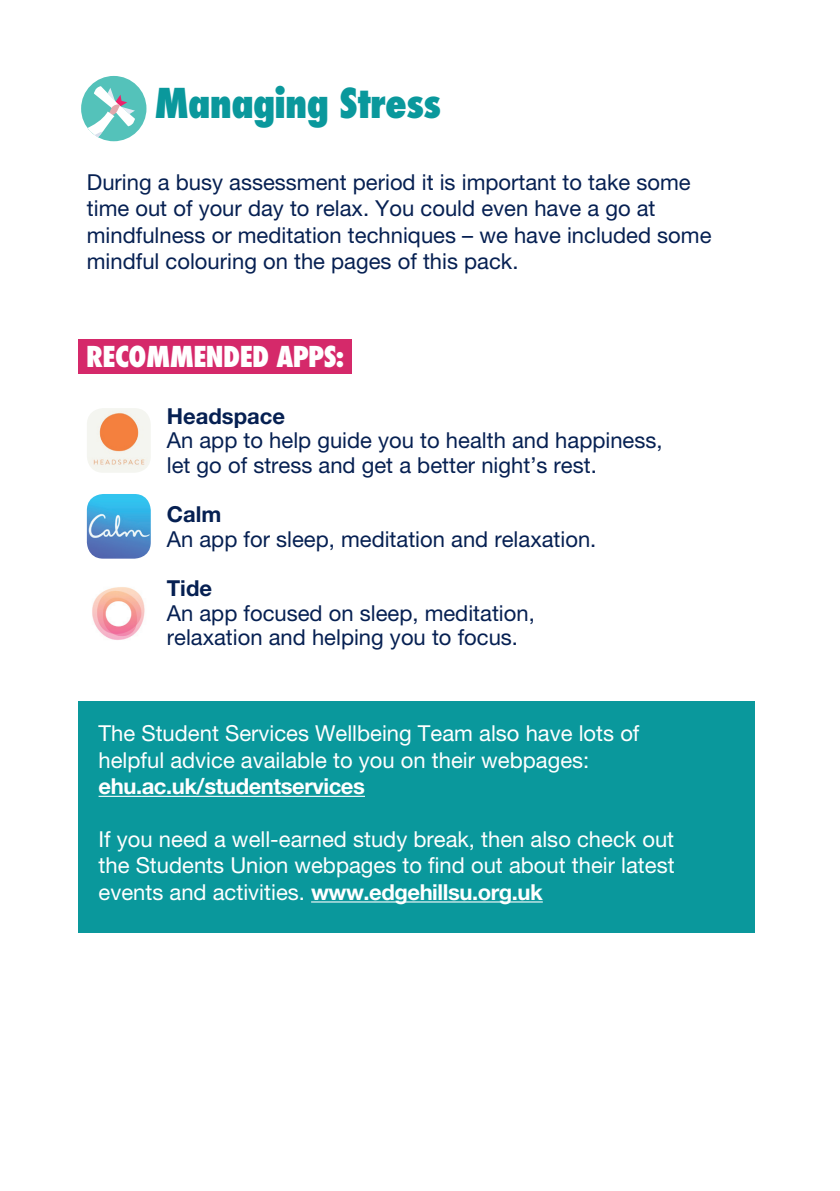
<style>
.page{position:relative;width:840px;height:1191px;background:#fff}
.page>*{position:absolute;margin:0;border:0;box-sizing:border-box;transform-origin:0 0}
.t1{font:800 condensed 40px "Futura";letter-spacing:-.02em;color:#0a989c}
.t2{font:800 condensed 28px "Futura";letter-spacing:-.02em;color:#fff}
.t3{font:22px/26.4px "Helvetica Neue LT Pro";color:#062052}
.t4{font:22px/26.4px "Helvetica Neue LT Pro";color:#fff}
.t5{font:700 22px "Helvetica Neue LT Pro";color:#062052}
.s1{font-weight:700}
</style>
<div class="page">
<div style="left:79px;top:701px;width:675px;height:231px;background:#0a989c"></div>
<div style="left:79px;top:339px;width:272px;height:35px;background:#d5296a"></div>
<img style="left:87px;top:408px;width:64px;height:65px">
<img style="left:87px;top:494px;width:64px;height:64px">
<img style="left:92px;top:587px;width:53px;height:53px">
<hr style="left:98px;top:795px;width:267px;height:2px;background:#fff">
<hr style="left:311px;top:901px;width:231px;height:1px;background:#fff">
<div style="left:81px;top:76px;width:65px;height:65px;background:#54c2ba;border-radius:33px"></div>
<svg style="left:87px;top:86px;width:48px;height:51px"></svg>
<p class="t1" style="left:154px;top:76px;width:288px">Managing Stress</p>
<p class="t3" style="left:87px;top:168px;width:625px">During a busy assessment period it is important to take some time out of your day to relax. You could even have a go at mindfulness or meditation techniques – we have included some mindful colouring on the pages of this pack.</p>
<p class="t2" style="left:86px;top:338px;width:259px">RECOMMENDED APPS:</p>
<p class="t5" style="left:167px;top:402px;width:120px">Headspace</p>
<p class="t3" style="left:167px;top:428px;width:497px;line-height:24.6px">An app to help guide you to health and happiness, let go of stress and get a better night’s rest.</p>
<p class="t5" style="left:167px;top:501px;width:56px">Calm</p>
<p class="t3" style="left:167px;top:525px;width:431px">An app for sleep, meditation and relaxation.</p>
<p class="t5" style="left:167px;top:574px;width:47px">Tide</p>
<p class="t3" style="left:167px;top:600px;width:369px;line-height:24.6px">An app focused on sleep, meditation, relaxation and helping you to focus.</p>
<p class="t4" style="left:98px;top:720px;width:542px">The Student Services Wellbeing Team also have lots of helpful advice available to you on their webpages: <span class="s1">ehu.ac.uk/studentservices</span></p>
<p class="t4" style="left:98px;top:825px;width:577px;text-align:justify">If you need a well-earned study break, then also check out the Students Union webpages to find out about their latest events and activities. <span class="s1">www.edgehillsu.org.uk</span></p>
</div>
